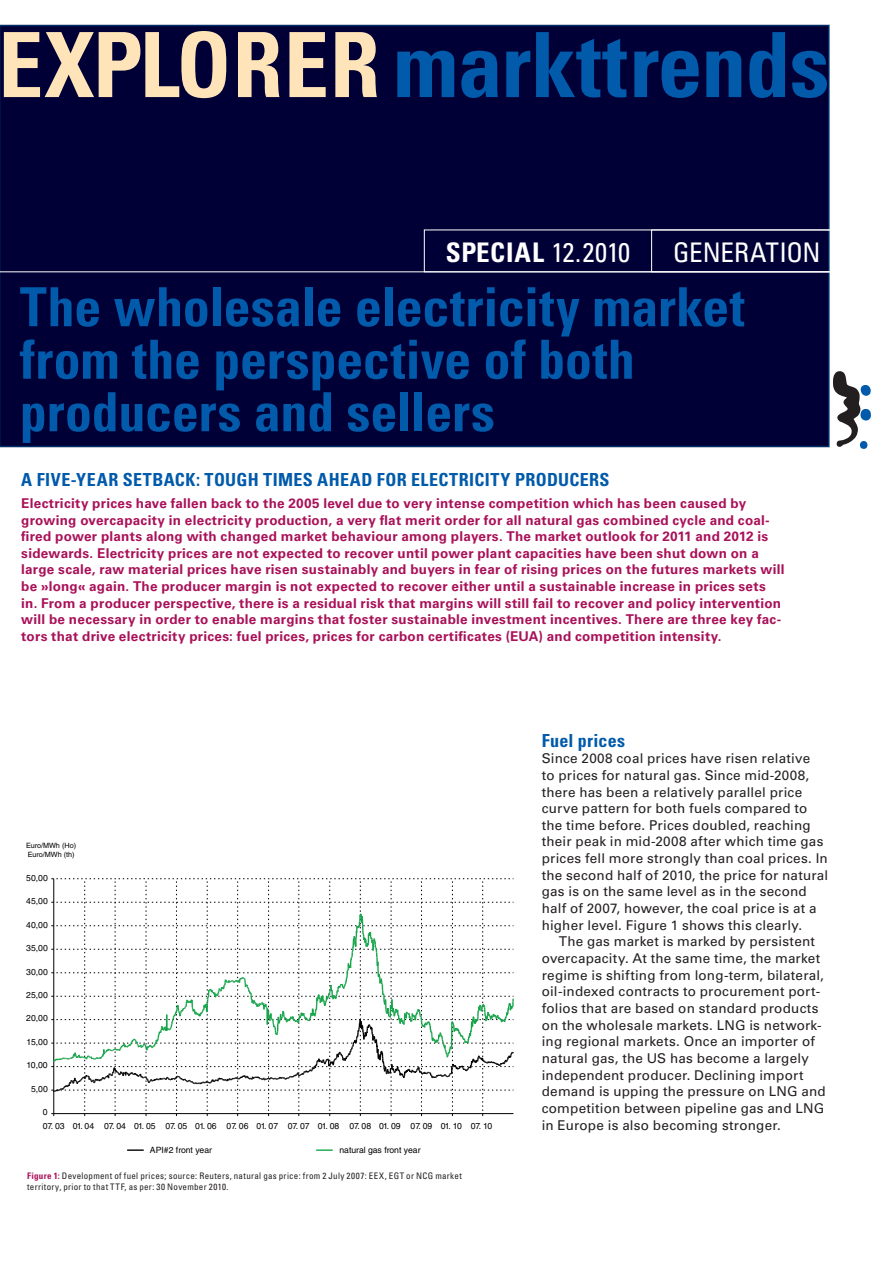
<style>
.page{position:relative;width:893px;height:1263px;background:#fff}
.page>*{position:absolute;margin:0;border:0;box-sizing:border-box;transform-origin:0 0}
.t1{font:700 condensed 90px "Univers LT";color:#015aaa}
.t2{font:700 condensed 54px/52.5px "Univers LT";color:#015aaa}
.t3{font:700 condensed 27px "Univers LT";letter-spacing:.025em;color:#fff}
.t4{font:condensed 27px "Univers LT";letter-spacing:-.01em;color:#fff}
.L_Head{font:700 condensed 18px "Univers LT";letter-spacing:.02em;color:#015aaa}
._02_Überschrift_blau{font:700 condensed 18px "Univers LT";letter-spacing:.01em;color:#015aaa}
.L_Fließtext_TREND_ei{font:700 13.5px/16.6px "Univers LT";letter-spacing:.02em;color:#a91159}
._01_Fließtext{font:13.5px/16.6px "Univers LT";letter-spacing:.015em;color:#231f20}
._01_Fließtext_1__Abs{font:13.5px/16.6px "Univers LT";letter-spacing:.015em;color:#231f20}
._02_Erläuterung_Graf{font:condensed 9px/10.8px "Univers LT";letter-spacing:.035em;color:#231f20}
.t5{font:8.7px "Helvetica LT Std";color:#000}
.t6{font:7.2px/9.3px "Helvetica LT Std";color:#000}
.s1{color:#fee4b8}
.s2{font-weight:400}
.s3{font-weight:700;color:#a91159}
</style>
<div class="page">
<div style="left:0;top:25px;width:830px;height:422px;background:#000037"></div>
<div style="left:860px;top:441px;width:7px;height:8px;background:#015aaa;border-radius:50%"></div>
<svg style="left:833px;top:371px;width:38px;height:76px"></svg>
<svg style="left:860px;top:385px;width:11px;height:11px"></svg>
<hr style="left:0;top:271px;width:829px;height:1px;background:#fff">
<div style="left:424px;top:230px;width:413px;height:42px;border:1px solid #fff"></div>
<div style="left:651px;top:230px;width:184px;height:42px;border:1px solid #fff"></div>
<svg style="left:51px;top:878px;width:463px;height:238px"></svg>
<svg style="left:127px;top:1149px;width:17px;height:2px"></svg>
<svg style="left:316px;top:1149px;width:17px;height:2px"></svg>
<p class="t1" style="left:-2px;top:10px;width:833px"><span class="s1">EXPLORER</span> markttrends</p>
<p class="t3" style="left:446px;top:235px;width:186px">SPECIAL <span class="s2">12.2010</span></p>
<p class="t4" style="left:673px;top:235px;width:149px">GENERATION</p>
<p class="t2" style="left:20px;top:281px;width:726px">The wholesale electricity market from the perspective of both producers and sellers</p>
<p class="L_Head" style="left:21px;top:468px;width:77px">A five-year</p>
<p class="L_Head" style="left:123px;top:468px;width:299px">setback: tough times ahead for electricit</p>
<p class="L_Head" style="left:501px;top:468px;width:80px">y producers</p>
<p class="L_Fließtext_TREND_ei" style="left:21px;top:495px;width:765px">Electricity prices have fallen back to the 2005 level due to very intense competition which has been caused by growing overcapacity in electricity production, a very flat merit order for all natural gas combined cycle and coal&shy;fired power plants along with changed market behaviour among players. The market outlook for 2011 and 2012 is sidewards. Electricity prices are not expected to recover until power plant capacities have been shut down on a large scale, raw material prices have risen sustainably and buyers in fear of rising prices on the futures markets will be »long« again. The producer margin is not expected to recover either until a sustainable increase in prices sets in. From a producer perspective, there is a residual risk that margins will still fail to recover and policy intervention will be necessary in order to enable margins that foster sustainable investment incentives. There are three key fac&shy;tors that drive electricity prices: fuel prices, prices for carbon certificates (EUA) and competition intensity.</p>
<p class="t6" style="left:26px;top:840px;width:52px">Euro/MWh (Ho)<br>Euro/MWh (th)</p>
<p class="t5" style="left:26px;top:872px;width:23px">50,00</p>
<p class="t5" style="left:26px;top:896px;width:23px">45,00</p>
<p class="t5" style="left:26px;top:919px;width:23px">40,00</p>
<p class="t5" style="left:26px;top:943px;width:23px">35,00</p>
<p class="t5" style="left:26px;top:966px;width:23px">30,00</p>
<p class="t5" style="left:26px;top:990px;width:23px">25,00</p>
<p class="t5" style="left:26px;top:1013px;width:23px">20,00</p>
<p class="t5" style="left:27px;top:1037px;width:23px">15,00</p>
<p class="t5" style="left:27px;top:1060px;width:23px">10,00</p>
<p class="t5" style="left:31px;top:1084px;width:18px">5,00</p>
<p class="t5" style="left:43px;top:1107px;width:6px">0</p>
<p class="t5" style="left:43px;top:1120px;width:451px">07. 03 01. 04 07. 04 01. 05 07. 05 01. 06 07. 06 01. 07 07. 07 01. 08 07. 08 01. 09 07. 09 01. 10 07. 10</p>
<p class="t5" style="left:150px;top:1145px;width:64px">API#2 front year</p>
<p class="t5" style="left:339px;top:1145px;width:83px">natural gas front year</p>
<p class="_02_Erläuterung_Graf" style="left:27px;top:1170px;width:436px"><span class="s3">Figure 1:</span> Development of fuel prices; source: Reuters, natural gas price: from 2 July 2007: EEX, EGT or NCG market territory, prior to that TTF, as per: 30 November 2010.</p>
<p class="_02_Überschrift_blau" style="left:542px;top:729px;width:85px">Fuel prices</p>
<p class="_01_Fließtext_1__Abs" style="left:542px;top:750px;width:288px">Since 2008 coal prices have risen relative<br>to prices for natural gas. Since mid-2008, there has been a relatively parallel price curve pattern for both fuels compared to the time before. Prices doubled, reaching their peak in mid-2008 after which time gas prices fell more strongly than coal prices. In the second half of 2010, the price for natural gas is on the same level as in the second half of 2007, however, the coal price is at a higher level. Figure 1 shows this clearly.</p>
<p class="_01_Fließtext" style="left:542px;top:933px;width:285px;text-indent:17px">The gas market is marked by persistent overcapacity. At the same time, the market regime is shifting from long-term, bilateral, oil-indexed contracts to procurement port&shy;folios that are based on standard products on the wholesale markets. LNG is network&shy;ing regional markets. Once an importer of natural gas, the US has become a largely independent producer. Declining import demand is upping the pressure on LNG and competition between pipeline gas and LNG in Europe is also becoming stronger.</p>
</div>
